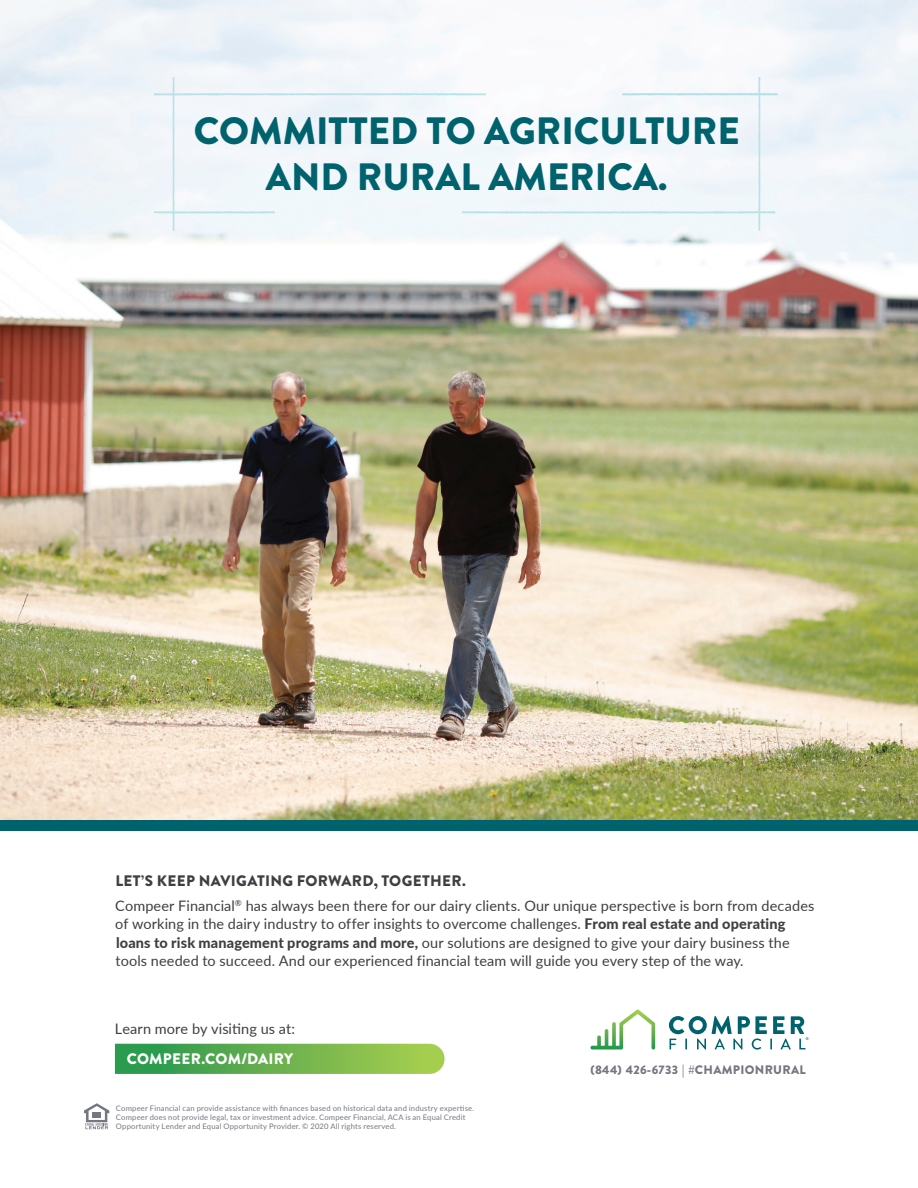
<style>
.page{position:relative;width:918px;height:1188px;background:#fff}
.page>*{position:absolute;margin:0;border:0;box-sizing:border-box;transform-origin:0 0}
.t1{font:900 38.1px/45.6px "Brandon Grotesque";color:#00626d;text-align:center}
.t2{font:900 15.15px "Brandon Grotesque";letter-spacing:.02em;color:#3e3f42}
.t3{font:900 15.15px "Brandon Grotesque";letter-spacing:.015em;color:#fff}
.t4{font:14.55px "Lato";letter-spacing:.005em;color:#3e3f42}
.t5{font:14.4px/18.3px "Lato";letter-spacing:.01em;color:#3e3f42}
.t6{font:900 12.3px "Brandon Grotesque";letter-spacing:.025em;color:#747781}
.t7{font:7.65px/9.1px "Lato";letter-spacing:.025em;color:#747781}
.s1{font-weight:800}
</style>
<div class="page">
<img style="left:0;top:0;width:918px;height:821px">
<svg style="left:84px;top:1103px;width:25px;height:26px"></svg>
<svg style="left:115px;top:1044px;width:330px;height:30px"></svg>
<div style="left:0;top:821px;width:918px;height:10px;background:#00626d"></div>
<svg style="left:590px;top:1010px;width:65px;height:40px"></svg>
<svg style="left:669px;top:1016px;width:140px;height:34px"></svg>
<svg style="left:154px;top:77px;width:624px;height:154px"></svg>
<p class="t1" style="left:194px;top:109px;width:547px">COMMITTED TO AGRICULTURE<br>AND RURAL AMERICA.</p>
<p class="t2" style="left:116px;top:870px;width:352px">LET’S KEEP NAVIGATING FORWARD, TOGETHER.</p>
<p class="t5" style="left:115px;top:896px;width:701px">Compeer Financial<sup>®</sup> has always been there for our dairy clients. Our unique perspective is born from decades of working in the dairy industry to offer insights to overcome challenges. <span class="s1">From real estate and operating loans to risk management programs and more,</span> our solutions are designed to give your dairy business the tools needed to succeed. And our experienced financial team will guide you every step of the way.</p>
<p class="t4" style="left:115px;top:1018px;width:182px">Learn more by visiting us at:</p>
<p class="t3" style="left:127px;top:1048px;width:168px">COMPEER.COM/DAIRY</p>
<p class="t7" style="left:116px;top:1103px;width:360px">Compeer Financial can provide assistance with finances based on historical data and industry expertise.<br>Compeer does not provide legal, tax or investment advice. Compeer Financial, ACA is an Equal Credit<br>Opportunity Lender and Equal Opportunity Provider. © 2020 All rights reserved.</p>
<p class="t6" style="left:590px;top:1061px;width:217px">(844) 426-6733 | #CHAMPIONRURAL</p>
</div>
